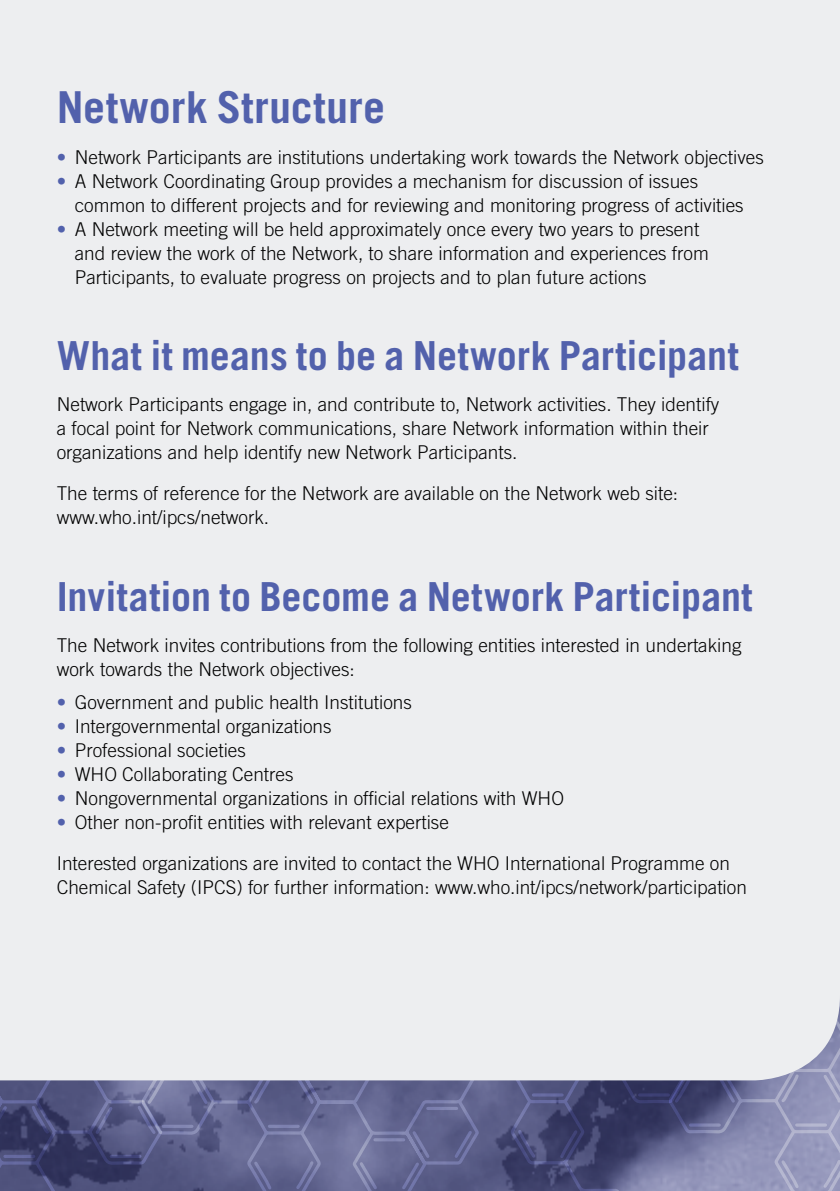
<style>
.page{position:relative;width:840px;height:1191px;background:#fff}
.page>*{position:absolute;margin:0;border:0;box-sizing:border-box;transform-origin:0 0}
.t1{font:700 44px "Trade Gothic LT Std";letter-spacing:.005em;color:#5261ac}
.t2{font:700 40px "Trade Gothic LT Std";color:#5261ac}
.t3{font:300 19px/24px "Trade Gothic LT Std";color:#000}
.s1{color:#5261ac}
</style>
<div class="page">
<svg style="left:164px;top:1080px;width:505px;height:111px;background:#5b5e88"></svg>
<svg style="left:0;top:1080px;width:164px;height:111px;background:#4d507a"></svg>
<div style="left:0;top:0;width:669px;height:1080px;background:#edeef0"></div>
<svg style="left:669px;top:0;width:171px;height:1191px;background:#e2e3e9"></svg>
<h1 class="t1" style="left:57px;top:80px;width:330px">Network Structure</h1>
<p class="t3" style="left:57px;top:144px;width:708px"><span class="s1">•</span> Network Participants are institutions undertaking work towards the Network objectives</p>
<p class="t3" style="left:75px;top:168px;width:670px;text-indent:-18px"><span class="s1">•</span> A Network Coordinating Group provides a mechanism for discussion of issues common to different projects and for reviewing and monitoring progress of activities</p>
<p class="t3" style="left:75px;top:216px;width:635px;text-indent:-18px"><span class="s1">•</span> A Network meeting will be held approximately once every two years to present and review the work of the Network, to share information and experiences from<br>Participants, to evaluate progress on projects and to plan future actions</p>
<h2 class="t2" style="left:57px;top:331px;width:683px">What it means to be a Network Participant</h2>
<p class="t3" style="left:57px;top:392px;width:663px">Network Participants engage in, and contribute to, Network activities. They identify a focal point for Network communications, share Network information within their organizations and help identify new Network Participants.</p>
<p class="t3" style="left:57px;top:481px;width:622px">The terms of reference for the Network are available on the Network web site: www.who.int/ipcs/network.</p>
<h2 class="t2" style="left:57px;top:572px;width:697px">Invitation to Become a Network Participant</h2>
<p class="t3" style="left:57px;top:633px;width:686px">The Network invites contributions from the following entities interested in undertaking work towards the Network objectives:</p>
<p class="t3" style="left:57px;top:689px;width:356px"><span class="s1">•</span> Government and public health Institutions</p>
<p class="t3" style="left:57px;top:713px;width:276px"><span class="s1">•</span> Intergovernmental organizations</p>
<p class="t3" style="left:57px;top:737px;width:190px"><span class="s1">•</span> Professional societies</p>
<p class="t3" style="left:57px;top:761px;width:238px"><span class="s1">•</span> WHO Collaborating Centres</p>
<p class="t3" style="left:57px;top:785px;width:508px"><span class="s1">•</span> Nongovernmental organizations in official relations with WHO</p>
<p class="t3" style="left:57px;top:801px;width:674px;line-height:41px"><span class="s1">•</span> Other non-profit entities with relevant expertise<br>Interested organizations are invited to contact the WHO International Programme on</p>
<p class="t3" style="left:57px;top:874px;width:691px">Chemical Safety (IPCS) for further information: www.who.int/ipcs/network/participation</p>
</div>
